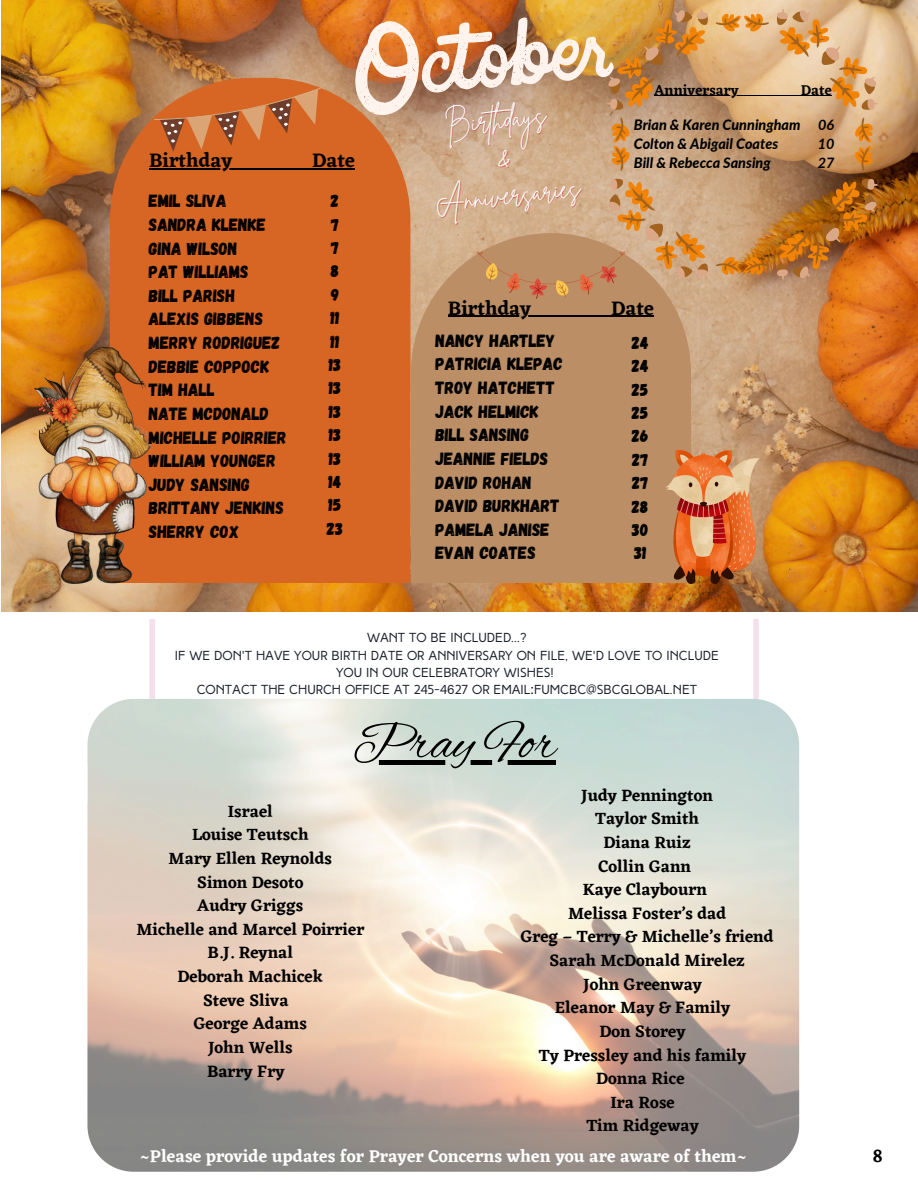
<style>
.page{position:relative;width:918px;height:1188px;background:#fff}
.page>*{position:absolute;margin:0;border:0;box-sizing:border-box;transform-origin:0 0}
.t1{font:54.45px "Alex Brush";color:#000}
.t2{font:27.15px "Brittany Signature";color:#faffff}
.t3{font:600 20.1px "Eczar";color:#000}
.t4{font:600 18px "Eczar";color:#000}
.t5{font:17.55px/23.7px "Gagalin";color:#000}
.t6{font:600 17.55px "Eczar";color:#fff}
.t7{font:17.4px/23.4px "Gagalin";color:#000}
.t8{font:600 16.95px/23.7px "Eczar";color:#000;text-align:center}
.t9{font:600 14.7px "Eczar";color:#000}
.t10{font:italic 800 14.4px "Lato";color:#000}
.t11{font:italic 700 14.4px "Lato";color:#000}
.t12{font:13.05px/17.4px "High Tide Sans";color:#181d2a;text-align:center}
.s1{font-family:"Noto Sans"}
</style>
<div class="page">
<img style="left:87px;top:699px;width:712px;height:473px;border-radius:46px">
<svg style="left:149px;top:619px;width:610px;height:79px"></svg>
<img style="left:2px;top:0;width:916px;height:612px">
<div style="left:110px;top:78px;width:300px;height:505px;background:#d76523"></div>
<div style="left:411px;top:233px;width:280px;height:350px;background:#bb8e65"></div>
<img style="left:666px;top:451px;width:93px;height:133px">
<hr style="left:654px;top:96px;width:85px;height:1px;background:#000">
<hr style="left:739px;top:96px;width:62px;height:1px;background:#000">
<svg style="left:855px;top:118px;width:18px;height:53px"></svg>
<svg style="left:716px;top:257px;width:53px;height:18px"></svg>
<svg style="left:716px;top:14px;width:53px;height:18px"></svg>
<svg style="left:477px;top:179px;width:231px;height:120px;background:#cb9f75"></svg>
<svg style="left:777px;top:9px;width:101px;height:101px;background:#e1b482"></svg>
<img style="left:777px;top:179px;width:101px;height:101px">
<svg style="left:154px;top:87px;width:167px;height:65px;background:#cb6d35"></svg>
<img style="left:34px;top:347px;width:116px;height:236px">
<hr style="left:149px;top:168px;width:83px;height:2px;background:#000">
<hr style="left:232px;top:168px;width:80px;height:2px;background:#000">
<hr style="left:312px;top:168px;width:43px;height:2px;background:#000">
<svg style="left:352px;top:760px;width:204px;height:5px"></svg>
<hr style="left:448px;top:316px;width:83px;height:1px;background:#000">
<hr style="left:531px;top:316px;width:80px;height:1px;background:#000">
<hr style="left:611px;top:316px;width:43px;height:1px;background:#000">
<img style="left:355px;top:9px;width:353px;height:162px">
<p class="t3" style="left:149px;top:149px;width:85px">Birthday</p>
<p class="t3" style="left:312px;top:149px;width:44px">Date</p>
<p class="t5" style="left:149px;top:188px;width:139px">EMIL SLIVA<br>SANDRA KLENKE<br>GINA WILSON<br>PAT WILLIAMS<br>BILL PARISH<br>ALEXIS GIBBENS<br>MERRY RODRIGUEZ<br>DEBBIE COPPOCK<br>TIM HALL<br>NATE MCDONALD<br>MICHELLE POIRRIER<br>WILLIAM YOUNGER<br>JUDY SANSING<br>BRITTANY JENKINS<br>SHERRY COX</p>
<p class="t7" style="left:327px;top:188px;width:18px">2<br>7<br>7<br>8<br>9<br>11<br>11<br>13<br>13<br>13<br>13<br>13<br>14<br>15<br>23</p>
<p class="t2" style="left:443px;top:107px;width:103px;rotate:-6deg">Birthdays</p>
<h1 class="t2" style="left:434px;top:184px;width:147px;rotate:-6deg">Anniversaries</h1>
<p class="t9" style="left:654px;top:81px;width:86px">Anniversary</p>
<p class="t9" style="left:801px;top:81px;width:32px">Date</p>
<h3 class="t10" style="left:634px;top:116px;width:168px">Brian &amp; Karen Cunningham</h3>
<h6 class="t10" style="left:634px;top:135px;width:146px">Colton &amp; Abigail Coates</h6>
<h6 class="t10" style="left:634px;top:154px;width:138px">Bill &amp; Rebecca Sansing</h6>
<h2 class="t11" style="left:818px;top:116px;width:18px">06</h2>
<p class="t11" style="left:818px;top:135px;width:18px">10</p>
<p class="t11" style="left:818px;top:154px;width:18px">27</p>
<p class="t3" style="left:448px;top:296px;width:85px">Birthday</p>
<p class="t3" style="left:611px;top:296px;width:44px">Date</p>
<p class="t5" style="left:435px;top:328px;width:129px">NANCY HARTLEY<br>PATRICIA KLEPAC<br>TROY HATCHETT<br>JACK HELMICK<br>BILL SANSING<br>JEANNIE FIELDS<br>DAVID ROHAN<br>DAVID BURKHART<br>PAMELA JANISE<br>EVAN COATES</p>
<p class="t7" style="left:632px;top:330px;width:18px;text-align:justify">24<br>24<br>25<br>25<br>26<br>27<br>27<br>28<br>30<br>31</p>
<p class="t12" style="left:367px;top:630px;width:161px">WANT TO BE INCLUDED...?</p>
<p class="t12" style="left:175px;top:648px;width:545px">IF WE DON'T HAVE YOUR BIRTH DATE OR ANNIVERSARY ON FILE, WE'D LOVE TO INCLUDE<br>YOU IN OUR CELEBRATORY WISHES!</p>
<p class="t12" style="left:197px;top:682px;width:502px">CONTACT THE CHURCH OFFICE AT 245-4627 OR EMAIL<span class="s1">:</span>FUMCBC@SBCGLOBAL.NET</p>
<p class="t1" style="left:352px;top:712px;width:205px">Pray For</p>
<h4 class="t8" style="left:136px;top:799px;width:229px">Israel<br>Louise Teutsch<br>Mary Ellen Reynolds<br>Simon Desoto<br>Audry Griggs<br>Michelle and Marcel Poirrier<br>B.J. Reynal<br>Deborah Machicek<br>Steve Sliva<br>George Adams<br>John Wells<br>Barry Fry</h4>
<h6 class="t8" style="left:581px;top:783px;width:133px">Judy Pennington</h6>
<h6 class="t8" style="left:595px;top:807px;width:105px">Taylor Smith</h6>
<h6 class="t8" style="left:604px;top:830px;width:89px">Diana Ruiz</h6>
<h6 class="t8" style="left:599px;top:854px;width:94px">Collin Gann</h6>
<h6 class="t8" style="left:583px;top:877px;width:126px">Kaye Claybourn</h6>
<h6 class="t8" style="left:568px;top:901px;width:160px">Melissa Foster’s dad</h6>
<h6 class="t8" style="left:521px;top:925px;width:254px">Greg – Terry &amp; Michelle’s friend</h6>
<h6 class="t8" style="left:549px;top:948px;width:197px">Sarah McDonald Mirelez</h6>
<h6 class="t8" style="left:583px;top:972px;width:120px">John Greenway</h6>
<h6 class="t8" style="left:555px;top:996px;width:177px">Eleanor May &amp; Family</h6>
<h6 class="t8" style="left:600px;top:1019px;width:88px">Don Storey</h6>
<h6 class="t8" style="left:539px;top:1043px;width:209px">Ty Pressley and his family</h6>
<h6 class="t8" style="left:596px;top:1066px;width:90px">Donna Rice</h6>
<h6 class="t8" style="left:610px;top:1090px;width:66px">Ira Rose</h6>
<h6 class="t8" style="left:586px;top:1114px;width:114px">Tim Ridgeway</h6>
<p class="t6" style="left:139px;top:1146px;width:609px">~Please provide updates for Prayer Concerns when you are aware of them~</p>
<h3 class="t4" style="left:873px;top:1145px;width:11px">8</h3>
</div>
